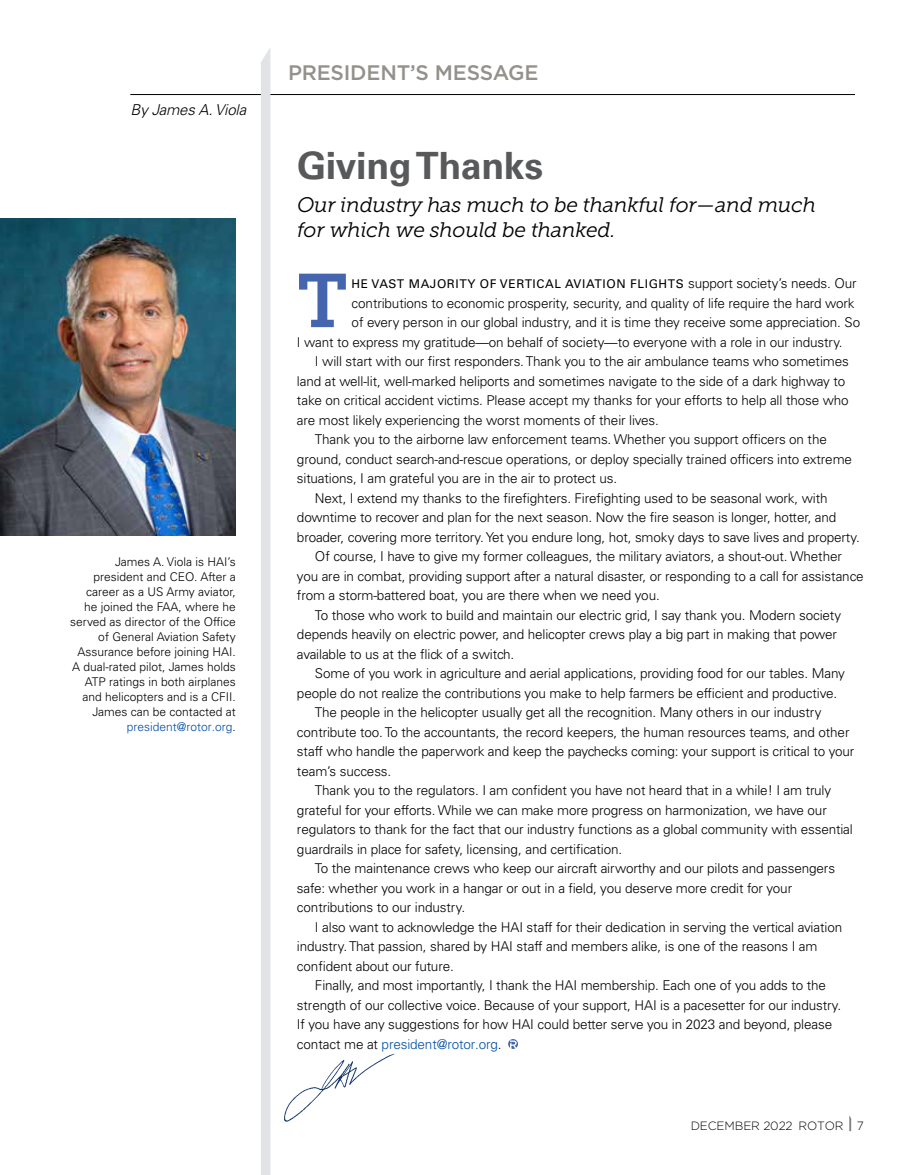
<style>
.page{position:relative;width:918px;height:1175px;background:#fff}
.page>*{position:absolute;margin:0;border:0;box-sizing:border-box;transform-origin:0 0}
.t1{font:75.3px "Museo Slab 700";color:#4665af}
.t2{font:700 37.5px "Univers LT Std";letter-spacing:-.01em;color:#58595b}
.t3{font:italic 21px/25.5px "Museo Slab 300";letter-spacing:-.01em;color:#000}
.t4{font:500 21px "Gotham";letter-spacing:-.01em;color:#94908b}
.t5{font:italic 300 15px "Univers LT Std";letter-spacing:-.01em;color:#000}
.t6{font:300 13.5px "Univers LT Std";letter-spacing:-.01em;color:#000}
.t7{font:300 13.5px "Univers LT Std";letter-spacing:-.01em;color:#034ea2}
.t8{font:300 12px/15px "Univers LT Std";color:#000;text-align:right}
.t9{font:12px "Univers LT Std";letter-spacing:.05em;color:#000}
.t10{font:300 12px "Gotham";letter-spacing:-.01em;color:#000}
.s1{color:#034ea2}
.s2{font-weight:300;font-size:13.5px}
.s3{color:#000}
</style>
<div class="page">
<hr style="left:130px;top:94px;width:725px;height:1px;background:#000">
<div style="left:261px;top:48px;width:9px;height:1126px;background:#e1e3e4"></div>
<img style="left:0;top:218px;width:236px;height:317px">
<svg style="left:508px;top:1039px;width:10px;height:10px"></svg>
<img style="left:284px;top:1053px;width:111px;height:69px">
<svg style="left:849px;top:1115px;width:2px;height:16px"></svg>
<p class="t5" style="left:130px;top:100px;width:117px">By James A. Viola</p>
<p class="t8" style="left:70px;top:554px;width:167px">James A. Viola is HAI’s president and CEO. After a career as a US Army aviator, he joined the FAA, where he served as director of the Office of General Aviation Safety<br>Assurance before joining HAI.<br>A dual-rated pilot, James holds<br>ATP ratings in both airplanes and helicopters and is a CFII.<br>James can be contacted at <span class="s1">president@rotor.org</span>.</p>
<h3 class="t4" style="left:288px;top:59px;width:252px">PRESIDENT’S MESSAGE</h3>
<h2 class="t2" style="left:297px;top:144px;width:248px">Giving Thanks</h2>
<h3 class="t3" style="left:297px;top:192px;width:520px">Our industry has much to be thankful for—and much for which we should be thanked.</h3>
<h1 class="t1" style="left:297px;top:258px;width:52px">T</h1>
<p class="t9" style="left:352px;top:277px;width:507px">HE VAST MAJORITY OF VERTICAL AVIATION FLIGHTS <span class="s2">support society’s needs. Our</span></p>
<p class="t6" style="left:352px;top:295px;width:504px">contributions to economic prosperity, security, and quality of life require the hard work</p>
<p class="t6" style="left:352px;top:314px;width:510px">of every person in our global industry, and it is time they receive some appreciation. So</p>
<p class="t6" style="left:297px;top:334px;width:547px">I want to express my gratitude—on behalf of society—to everyone with a role in our industry.</p>
<p class="t6" style="left:315px;top:353px;width:535px">I will start with our first responders. Thank you to the air ambulance teams who sometimes</p>
<p class="t6" style="left:297px;top:373px;width:550px">land at well-lit, well-marked heliports and sometimes navigate to the side of a dark highway to</p>
<p class="t6" style="left:297px;top:392px;width:553px">take on critical accident victims. Please accept my thanks for your efforts to help all those who</p>
<p class="t6" style="left:297px;top:412px;width:364px">are most likely experiencing the worst moments of their lives.</p>
<p class="t6" style="left:315px;top:431px;width:513px">Thank you to the airborne law enforcement teams. Whether you support officers on the</p>
<p class="t6" style="left:297px;top:451px;width:557px">ground, conduct search-and-rescue operations, or deploy specially trained officers into extreme</p>
<p class="t6" style="left:297px;top:470px;width:322px">situations, I am grateful you are in the air to protect us.</p>
<p class="t6" style="left:315px;top:490px;width:514px">Next, I extend my thanks to the firefighters. Firefighting used to be seasonal work, with</p>
<p class="t6" style="left:297px;top:509px;width:541px">downtime to recover and plan for the next season. Now the fire season is longer, hotter, and</p>
<p class="t6" style="left:297px;top:529px;width:564px">broader, covering more territory. Yet you endure long, hot, smoky days to save lives and property.</p>
<p class="t6" style="left:315px;top:548px;width:528px">Of course, I have to give my former colleagues, the military aviators, a shout-out. Whether</p>
<p class="t6" style="left:297px;top:567px;width:568px">you are in combat, providing support after a natural disaster, or responding to a call for assistance</p>
<p class="t6" style="left:297px;top:587px;width:364px">from a storm-battered boat, you are there when we need you.</p>
<p class="t6" style="left:315px;top:606px;width:528px">To those who work to build and maintain our electric grid, I say thank you. Modern society</p>
<p class="t6" style="left:297px;top:626px;width:541px">depends heavily on electric power, and helicopter crews play a big part in making that power</p>
<p class="t6" style="left:297px;top:645px;width:219px">available to us at the flick of a switch.</p>
<p class="t6" style="left:315px;top:665px;width:531px">Some of you work in agriculture and aerial applications, providing food for our tables. Many</p>
<p class="t6" style="left:297px;top:684px;width:542px">people do not realize the contributions you make to help farmers be efficient and productive.</p>
<p class="t6" style="left:315px;top:704px;width:508px">The people in the helicopter usually get all the recognition. Many others in our industry</p>
<p class="t6" style="left:297px;top:723px;width:554px">contribute too. To the accountants, the record keepers, the human resources teams, and other</p>
<p class="t6" style="left:297px;top:743px;width:559px">staff who handle the paperwork and keep the paychecks coming: your support is critical to your</p>
<p class="t6" style="left:297px;top:762px;width:96px">team’s success.</p>
<p class="t6" style="left:315px;top:782px;width:518px">Thank you to the regulators. I am confident you have not heard that in a while! I am truly</p>
<p class="t6" style="left:297px;top:801px;width:531px">grateful for your efforts. While we can make more progress on harmonization, we have our</p>
<p class="t6" style="left:297px;top:821px;width:557px">regulators to thank for the fact that our industry functions as a global community with essential</p>
<p class="t6" style="left:297px;top:840px;width:327px">guardrails in place for safety, licensing, and certification.</p>
<p class="t6" style="left:315px;top:860px;width:522px">To the maintenance crews who keep our aircraft airworthy and our pilots and passengers</p>
<p class="t6" style="left:297px;top:879px;width:497px">safe: whether you work in a hangar or out in a field, you deserve more credit for your</p>
<p class="t6" style="left:297px;top:899px;width:170px">contributions to our industry.</p>
<p class="t6" style="left:315px;top:918px;width:529px">I also want to acknowledge the HAI staff for their dedication in serving the vertical aviation</p>
<p class="t6" style="left:297px;top:938px;width:522px">industry. That passion, shared by HAI staff and members alike, is one of the reasons I am</p>
<p class="t6" style="left:297px;top:957px;width:158px">confident about our future.</p>
<p class="t6" style="left:315px;top:977px;width:513px">Finally, and most importantly, I thank the HAI membership. Each one of you adds to the</p>
<p class="t6" style="left:297px;top:996px;width:546px">strength of our collective voice. Because of your support, HAI is a pacesetter for our industry.</p>
<p class="t6" style="left:297px;top:1016px;width:537px">If you have any suggestions for how HAI could better serve you in 2023 and beyond, please</p>
<p class="t7" style="left:297px;top:1035px;width:206px"><span class="s3">contact me at</span> president@rotor.org<span class="s3">.</span></p>
<p class="t10" style="left:691px;top:1119px;width:175px">DECEMBER 2022 ROTOR 7</p>
</div>
